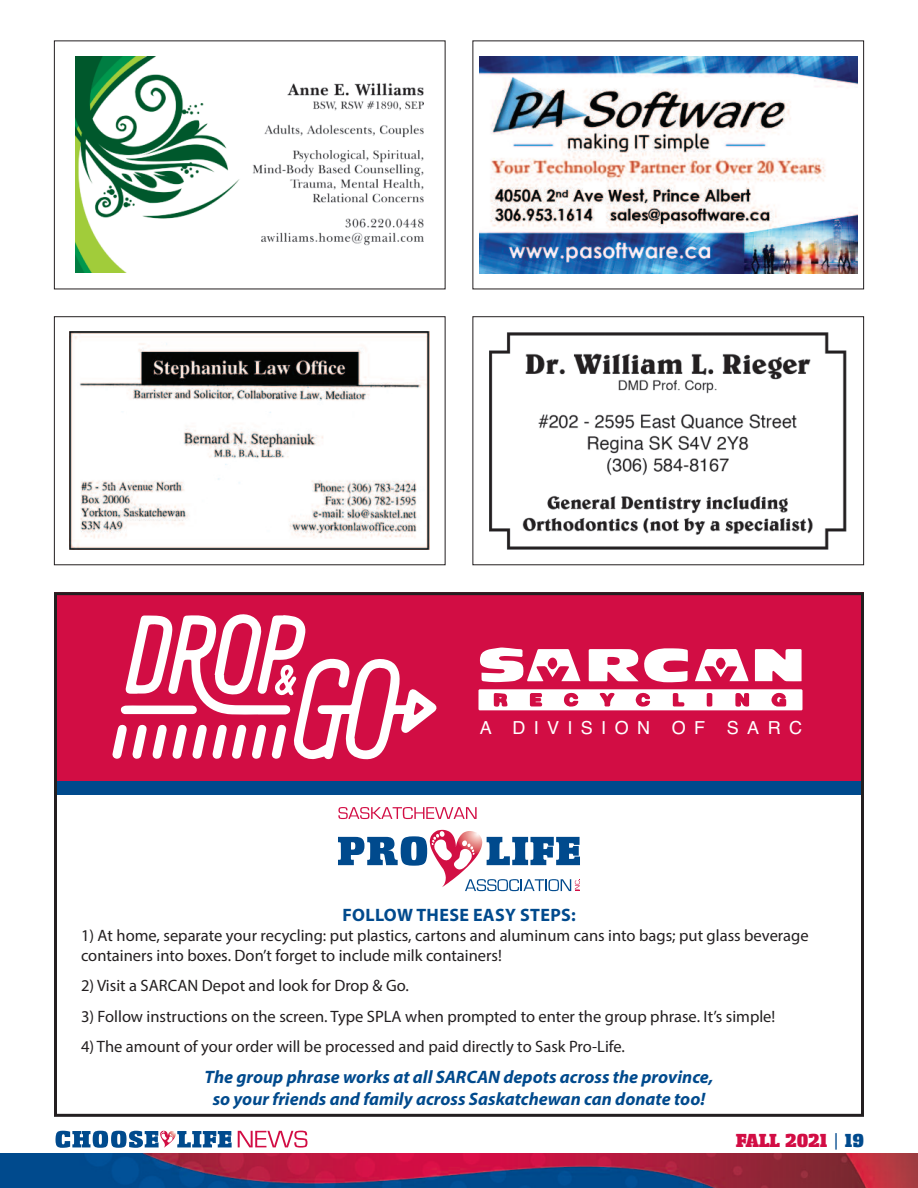
<style>
.page{position:relative;width:918px;height:1188px;background:#fff}
.page>*{position:absolute;margin:0;border:0;box-sizing:border-box;transform-origin:0 0}
.t1{font:italic 700 18px/21.6px "Myriad Pro";color:#004a8d;text-align:center}
.t2{font:700 18px "Myriad Pro";letter-spacing:.02em;color:#004a8d}
.t3{font:18px "Helvetica";letter-spacing:.465em;color:#fff}
.t4{font:18px "Kaman Display S Si";color:#d20d44}
.t5{font:16.5px/19.8px "Myriad Pro";color:#231f20}
.s1{font-family:"Lucida Grande";color:#004a8d}
.s2{color:#004a8d}
</style>
<div class="page">
<svg style="left:56px;top:1131px;width:176px;height:17px"></svg>
<svg style="left:238px;top:1131px;width:69px;height:17px"></svg>
<img style="left:0;top:1154px;width:918px;height:34px">
<div style="left:54px;top:592px;width:810px;height:189px;background:#d20d44"></div>
<div style="left:54px;top:781px;width:810px;height:14px;background:#004a8d"></div>
<div style="left:54px;top:592px;width:810px;height:525px;border:3px solid #231f20"></div>
<svg style="left:338px;top:807px;width:139px;height:12px"></svg>
<svg style="left:338px;top:830px;width:242px;height:61px"></svg>
<img style="left:70px;top:332px;width:360px;height:218px">
<div style="left:54px;top:316px;width:392px;height:249px;border:1px solid #231f20"></div>
<img style="left:490px;top:332px;width:357px;height:217px">
<div style="left:472px;top:316px;width:392px;height:249px;border:1px solid #231f20"></div>
<img style="left:76px;top:57px;width:348px;height:216px">
<img style="left:479px;top:57px;width:378px;height:216px">
<svg style="left:755px;top:649px;width:47px;height:32px;background:#fae5eb"></svg>
<svg style="left:589px;top:648px;width:99px;height:34px"></svg>
<svg style="left:480px;top:648px;width:101px;height:34px"></svg>
<svg style="left:695px;top:649px;width:54px;height:32px"></svg>
<svg style="left:478px;top:689px;width:325px;height:21px;background:#f6d1db"></svg>
<svg style="left:112px;top:614px;width:324px;height:145px"></svg>
<p class="t3" style="left:480px;top:718px;width:324px">A DIVISION OF SARC</p>
<p class="t2" style="left:342px;top:908px;width:235px">FOLLOW THESE EASY STEPS:</p>
<p class="t5" style="left:81px;top:927px;width:729px">1) At home, separate your recycling: put plastics, cartons and aluminum cans into bags; put glass beverage containers into boxes. Don’t forget to include milk containers!</p>
<p class="t5" style="left:81px;top:977px;width:329px">2) Visit a sARCAN Depot and look for Drop &amp; Go.</p>
<p class="t5" style="left:81px;top:1007px;width:696px">3) Follow instructions on the screen. Type sPLA when prompted to enter the group phrase. It’s simple!</p>
<p class="t5" style="left:81px;top:1038px;width:545px">4) The amount of your order will be processed and paid directly to sask Pro-Life.</p>
<p class="t1" style="left:205px;top:1068px;width:510px">The group phrase works at all SARCAN depots across the province, so your friends and family across Saskatchewan can donate too!</p>
<p class="t4" style="left:736px;top:1134px;width:129px">FALL 2021 <span class="s1">|</span> <span class="s2">19</span></p>
</div>
